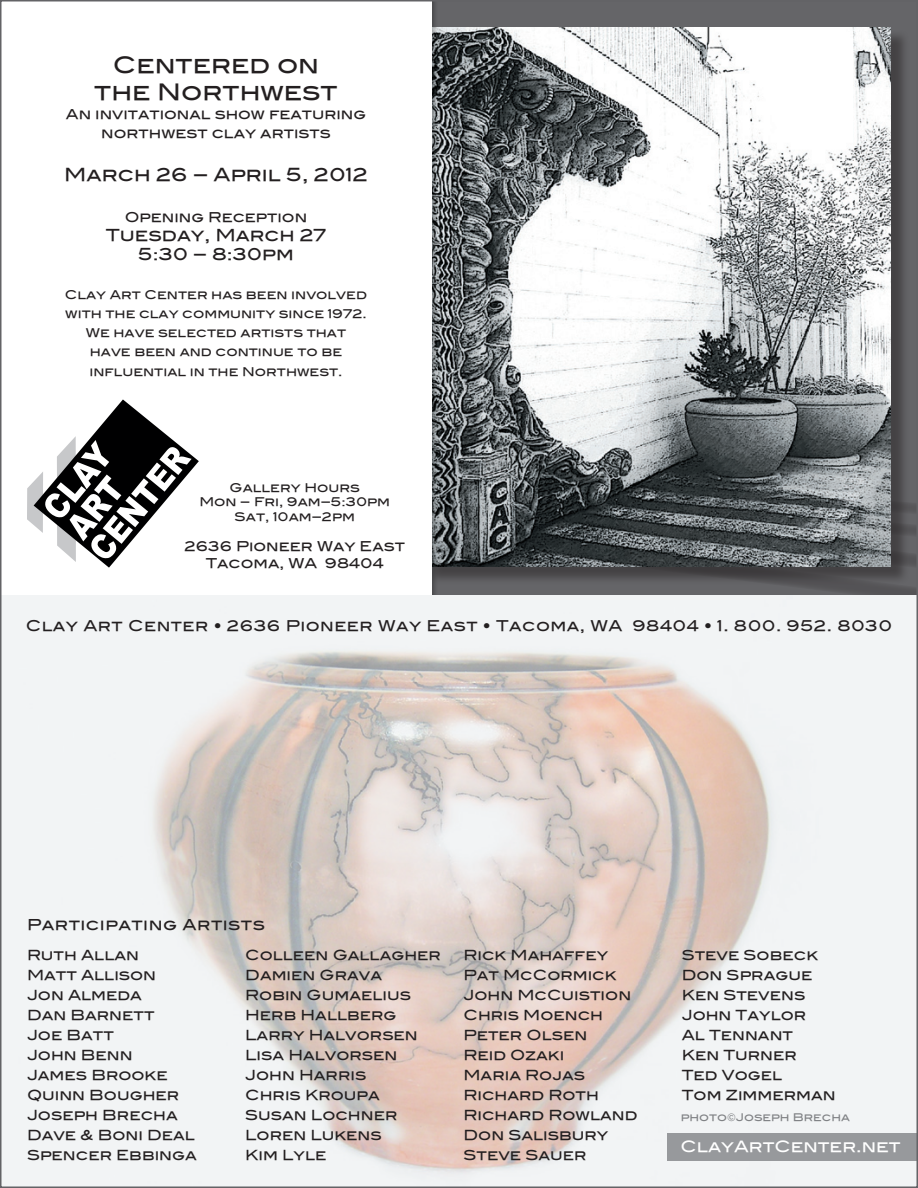
<style>
.page{position:relative;width:918px;height:1188px;background:#fff}
.page>*{position:absolute;margin:0;border:0;box-sizing:border-box;transform-origin:0 0}
.t1{font:22.5px "Blair Md ITCTT Medium";color:#231f20}
.t2{font:18px "Blair Md ITCTT Medium";color:#231f20}
.t3{font:16.5px "Blair Md ITCTT Medium";color:#231f20}
.t4{font:15.6px "Blair Md ITCTT Medium";color:#fff}
.t5{font:15px "Blair Md ITCTT Medium";letter-spacing:.03em;color:#231f20}
.t6{font:14.85px "Blair Md ITCTT Medium";letter-spacing:.03em;color:#231f20}
.t7{font:13.8px "Blair Md ITCTT Medium";color:#231f20}
.t8{font:13.5px "Blair Md ITCTT Medium";color:#231f20}
.t9{font:12px "Blair Md ITCTT Medium";color:#231f20}
.t10{font:10.5px "Blair Md ITCTT Medium";color:#808285}
</style>
<div class="page">
<div style="left:0;top:0;width:918px;height:607px;background:#656568"></div>
<svg style="left:801px;top:503px;width:114px;height:92px"></svg>
<div style="left:426px;top:30px;width:483px;height:556px;background:#231f20;opacity:.5"></div>
<img style="left:439px;top:27px;width:452px;height:540px">
<div style="left:0;top:0;width:432px;height:650px;background:#fff"></div>
<svg style="left:27px;top:399px;width:172px;height:169px"></svg>
<img style="left:3px;top:595px;width:912px;height:590px">
<div style="left:668px;top:1133px;width:250px;height:27px;background:#97999c"></div>
<p class="t1" style="left:113px;top:46px;width:208px">Centered on</p>
<p class="t1" style="left:94px;top:73px;width:245px">the Northwest</p>
<p class="t8" style="left:66px;top:103px;width:302px">An invitational show featuring</p>
<p class="t8" style="left:101px;top:122px;width:231px">northwest clay artists</p>
<p class="t2" style="left:64px;top:160px;width:305px">March 26 – April 5, 2012</p>
<p class="t8" style="left:125px;top:206px;width:184px">Opening Reception</p>
<p class="t3" style="left:106px;top:222px;width:222px">Tuesday, March 27</p>
<p class="t3" style="left:138px;top:241px;width:157px">5:30 – 8:30pm</p>
<p class="t9" style="left:65px;top:285px;width:304px">Clay Art Center has been involved</p>
<p class="t9" style="left:65px;top:304px;width:303px">with the clay community since 1972.</p>
<p class="t9" style="left:86px;top:323px;width:262px">We have selected artists that</p>
<p class="t9" style="left:90px;top:342px;width:254px">have been and continue to be</p>
<p class="t9" style="left:89px;top:362px;width:255px">influential in the Northwest.</p>
<p class="t9" style="left:230px;top:478px;width:132px">Gallery Hours</p>
<p class="t9" style="left:199px;top:492px;width:192px">Mon – Fri, 9am–5:30pm</p>
<p class="t9" style="left:235px;top:507px;width:122px">Sat, 10am–2pm</p>
<p class="t8" style="left:185px;top:536px;width:222px">2636 Pioneer Way East</p>
<p class="t8" style="left:206px;top:552px;width:180px">Tacoma, WA 98404</p>
<p class="t6" style="left:26px;top:614px;width:868px">Clay Art Center • 2636 Pioneer Way East • Tacoma, WA 98404 • 1. 800. 952. 8030</p>
<p class="t5" style="left:27px;top:913px;width:239px">Participating Artists</p>
<p class="t7" style="left:27px;top:944px;width:113px">Ruth Allan</p>
<p class="t7" style="left:27px;top:964px;width:131px">Matt Allison</p>
<p class="t7" style="left:27px;top:984px;width:116px">Jon Almeda</p>
<p class="t7" style="left:27px;top:1004px;width:129px">Dan Barnett</p>
<p class="t7" style="left:27px;top:1024px;width:88px">Joe Batt</p>
<p class="t7" style="left:27px;top:1044px;width:107px">John Benn</p>
<p class="t7" style="left:27px;top:1064px;width:142px">James Brooke</p>
<p class="t7" style="left:27px;top:1084px;width:154px">Quinn Bougher</p>
<p class="t7" style="left:27px;top:1104px;width:152px">Joseph Brecha</p>
<p class="t7" style="left:27px;top:1124px;width:169px">Dave &amp; Boni Deal</p>
<p class="t7" style="left:27px;top:1144px;width:171px">Spencer Ebbinga</p>
<p class="t7" style="left:245px;top:944px;width:197px">Colleen Gallagher</p>
<p class="t7" style="left:245px;top:964px;width:138px">Damien Grava</p>
<p class="t7" style="left:245px;top:984px;width:167px">Robin Gumaelius</p>
<p class="t7" style="left:245px;top:1004px;width:153px">Herb Hallberg</p>
<p class="t7" style="left:245px;top:1024px;width:174px">Larry Halvorsen</p>
<p class="t7" style="left:245px;top:1044px;width:154px">Lisa Halvorsen</p>
<p class="t7" style="left:245px;top:1064px;width:123px">John Harris</p>
<p class="t7" style="left:245px;top:1084px;width:136px">Chris Kroupa</p>
<p class="t7" style="left:245px;top:1104px;width:154px">Susan Lochner</p>
<p class="t7" style="left:245px;top:1124px;width:138px">Loren Lukens</p>
<p class="t7" style="left:245px;top:1144px;width:83px">Kim Lyle</p>
<p class="t7" style="left:464px;top:944px;width:146px">Rick Mahaffey</p>
<p class="t7" style="left:464px;top:964px;width:155px">Pat McCormick</p>
<p class="t7" style="left:464px;top:984px;width:169px">John McCuistion</p>
<p class="t7" style="left:464px;top:1004px;width:141px">Chris Moench</p>
<p class="t7" style="left:464px;top:1024px;width:125px">Peter Olsen</p>
<p class="t7" style="left:464px;top:1044px;width:102px">Reid Ozaki</p>
<p class="t7" style="left:464px;top:1064px;width:123px">Maria Rojas</p>
<p class="t7" style="left:464px;top:1084px;width:137px">Richard Roth</p>
<p class="t7" style="left:464px;top:1104px;width:175px">Richard Rowland</p>
<p class="t7" style="left:464px;top:1124px;width:146px">Don Salisbury</p>
<p class="t7" style="left:464px;top:1144px;width:125px">Steve Sauer</p>
<p class="t7" style="left:682px;top:944px;width:138px">Steve Sobeck</p>
<p class="t7" style="left:682px;top:964px;width:132px">Don Sprague</p>
<p class="t7" style="left:682px;top:984px;width:125px">Ken Stevens</p>
<p class="t7" style="left:682px;top:1004px;width:126px">John Taylor</p>
<p class="t7" style="left:682px;top:1024px;width:113px">Al Tennant</p>
<p class="t7" style="left:682px;top:1044px;width:117px">Ken Turner</p>
<p class="t7" style="left:682px;top:1064px;width:102px">Ted Vogel</p>
<p class="t7" style="left:682px;top:1084px;width:155px">Tom Zimmerman</p>
<p class="t4" style="left:681px;top:1134px;width:221px">ClayArtCenter.net</p>
<p class="t10" style="left:681px;top:1109px;width:171px">photo©Joseph Brecha</p>
</div>
